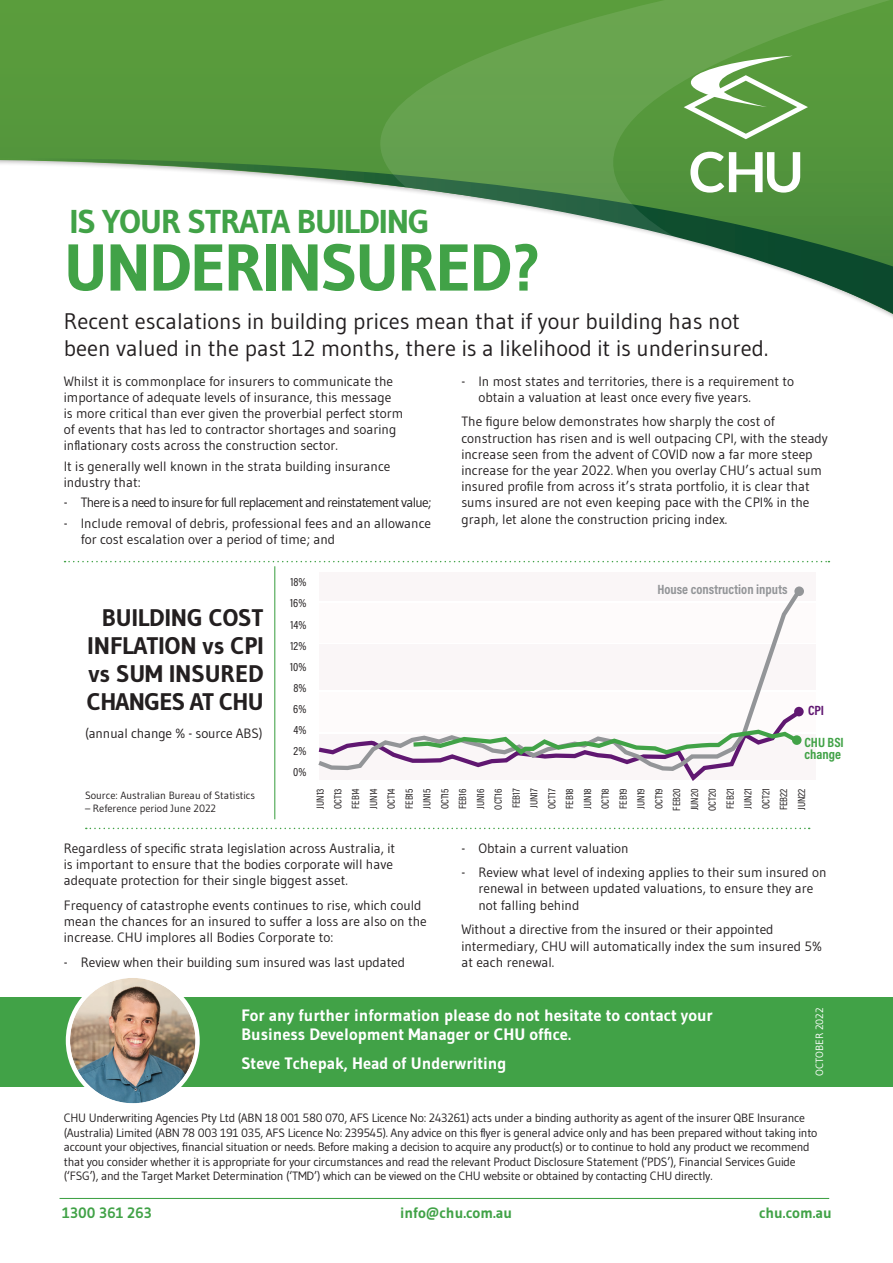
<style>
.page{position:relative;width:893px;height:1263px;background:#fff}
.page>*{position:absolute;margin:0;border:0;box-sizing:border-box;transform-origin:0 0}
.t1{font:700 66px "Gudea";letter-spacing:-.025em;color:#41a247}
.t2{font:700 33px "Gudea";letter-spacing:-.025em;color:#41a247}
.subheading1{font:700 24px/27.9px "Gudea";color:#231f20;text-align:justify}
.main_body{font:22.5px/27px "Gudea";color:#231f20}
.main_body-2{font:700 16.5px/19.8px "Gudea";color:#fff}
.t3{font:700 15px "Gudea";color:#41a247}
.main_body-3{font:13.5px/16.2px "Gudea";color:#231f20}
.main_body-4{font:13.5px "Gudea";letter-spacing:-.055em;color:#231f20}
.main_body-5{font:700 13.5px "Acumin Pro Cond";color:#939598}
.main_body-6{font:700 13.5px/11.7px "Acumin Pro Cond";color:#41a247}
.main_body-7{font:700 13.5px "Acumin Pro Cond";color:#601771}
.main_body-8{font:12px/14.4px "Gudea";letter-spacing:-.02em;color:#231f20}
.main_body-9{font:12px "Acumin Pro Cond";letter-spacing:-.005em;color:#231f20}
.main_body-10{font:10.5px "Acumin Pro Cond";color:#231f20}
.main_body-11{font:10.5px "Gudea";color:#231f20}
.main_body-12{font:10.5px "Gudea";color:#fff}
</style>
<div class="page">
<div style="left:0;top:0;width:379px;height:158px;background:#589a3c"></div>
<svg style="left:0;top:158px;width:379px;height:30px"></svg>
<hr style="left:60px;top:1198px;width:769px;height:1px;background:#41a247">
<svg style="left:379px;top:0;width:514px;height:318px"></svg>
<svg style="left:617px;top:56px;width:191px;height:83px;background:#73aa5d"></svg>
<svg style="left:690px;top:152px;width:110px;height:41px"></svg>
<div style="left:0;top:997px;width:893px;height:90px;background:#41a247"></div>
<svg style="left:68px;top:976px;width:130px;height:129px"></svg>
<img style="left:70px;top:978px;width:125px;height:125px;border-radius:63px">
<div style="left:66px;top:973px;width:134px;height:134px;border:4px solid #fff;border-radius:50%"></div>
<svg style="left:65px;top:561px;width:764px;height:1px"></svg>
<svg style="left:86px;top:828px;width:724px;height:1px"></svg>
<hr style="left:274px;top:566px;width:1px;height:253px;background:#41a247">
<div style="left:319px;top:734px;width:497px;height:45px;background:#faf6f7"></div>
<div style="left:319px;top:645px;width:497px;height:45px;background:#faf6f7"></div>
<div style="left:319px;top:572px;width:497px;height:28px;background:#faf6f7"></div>
<div style="left:319px;top:692px;width:497px;height:40px;background:#fefbfb"></div>
<div style="left:319px;top:603px;width:497px;height:40px;background:#fefbfb"></div>
<svg style="left:751px;top:588px;width:53px;height:118px"></svg>
<svg style="left:318px;top:706px;width:486px;height:75px"></svg>
<div style="left:794px;top:586px;width:10px;height:10px;background:#939598;border-radius:50%"></div>
<div style="left:794px;top:707px;width:10px;height:9px;background:#601771;border-radius:50%"></div>
<div style="left:792px;top:735px;width:9px;height:10px;background:#41a247;border-radius:50%"></div>
<p class="t2" style="left:70px;top:201px;width:361px">IS YOUR STRATA BUILDING</p>
<p class="t1" style="left:64px;top:226px;width:479px">UNDERINSURED?</p>
<p class="main_body" style="left:64px;top:307px;width:706px">Recent escalations in building prices mean that if your building has not been valued in the past 12 months, there is a likelihood it is underinsured.</p>
<p class="main_body-3" style="left:64px;top:372px;width:341px">Whilst it is commonplace for insurers to communicate the importance of adequate levels of insurance, this message is more critical than ever given the proverbial perfect storm of events that has led to contractor shortages and soaring inflationary costs across the construction sector.</p>
<p class="main_body-3" style="left:64px;top:458px;width:328px">It is generally well known in the strata building insurance industry that:</p>
<p class="main_body-4" style="left:64px;top:494px;width:369px">- There is a need to insure for full replacement and reinstatement value;</p>
<p class="main_body-3" style="left:81px;top:515px;width:352px;text-indent:-17px">- Include removal of debris, professional fees and an allowance for cost escalation over a period of time; and</p>
<p class="subheading1" style="left:87px;top:604px;width:178px;text-indent:15px">BUILDING COST INFLATION vs CPI vs SUM INSURED CHANGES AT CHU</p>
<p class="main_body-3" style="left:85px;top:725px;width:179px">(annual change % - source ABS)</p>
<p class="main_body-9" style="left:290px;top:574px;width:17px">18%</p>
<p class="main_body-9" style="left:290px;top:596px;width:18px">16%</p>
<p class="main_body-9" style="left:290px;top:617px;width:17px">14%</p>
<p class="main_body-9" style="left:291px;top:638px;width:17px">12%</p>
<p class="main_body-9" style="left:290px;top:659px;width:18px">10%</p>
<p class="main_body-9" style="left:293px;top:680px;width:14px">8%</p>
<p class="main_body-9" style="left:293px;top:701px;width:15px">6%</p>
<p class="main_body-9" style="left:293px;top:722px;width:14px">4%</p>
<p class="main_body-9" style="left:294px;top:743px;width:14px">2%</p>
<p class="main_body-9" style="left:293px;top:764px;width:15px">0%</p>
<p class="main_body-3" style="left:478px;top:372px;width:317px;text-indent:-17px">- In most states and territories, there is a requirement to obtain a valuation at least once every five years.</p>
<p class="main_body-3" style="left:461px;top:413px;width:368px">The figure below demonstrates how sharply the cost of construction has risen and is well outpacing CPI, with the steady increase seen from the advent of COVID now a far more steep increase for the year 2022. When you overlay CHU’s actual sum insured profile from across it’s strata portfolio, it is clear that sums insured are not even keeping pace with the CPI% in the graph, let alone the construction pricing index.</p>
<p class="main_body-5" style="left:657px;top:581px;width:132px">House construction inputs</p>
<p class="main_body-7" style="left:808px;top:701px;width:18px">CPI</p>
<p class="main_body-6" style="left:804px;top:736px;width:41px">CHU BSI change</p>
<p class="main_body-11" style="left:85px;top:789px;width:172px">Source: Australian Bureau of Statistics</p>
<p class="main_body-11" style="left:85px;top:801px;width:133px">– Reference period June 2022</p>
<p class="main_body-10" style="left:313px;top:808px;width:22px;rotate:-90deg">JUN13</p>
<p class="main_body-10" style="left:331px;top:809px;width:22px;rotate:-90deg">OCT13</p>
<p class="main_body-10" style="left:349px;top:809px;width:22px;rotate:-90deg">FEB14</p>
<p class="main_body-10" style="left:367px;top:809px;width:22px;rotate:-90deg">JUN14</p>
<p class="main_body-10" style="left:385px;top:809px;width:22px;rotate:-90deg">OCT14</p>
<p class="main_body-10" style="left:402px;top:809px;width:22px;rotate:-90deg">FEB15</p>
<p class="main_body-10" style="left:420px;top:809px;width:22px;rotate:-90deg">JUN15</p>
<p class="main_body-10" style="left:438px;top:809px;width:22px;rotate:-90deg">OCT15</p>
<p class="main_body-10" style="left:456px;top:809px;width:22px;rotate:-90deg">FEB16</p>
<p class="main_body-10" style="left:474px;top:809px;width:22px;rotate:-90deg">JUN16</p>
<p class="main_body-10" style="left:492px;top:809px;width:23px;rotate:-90deg">OCT16</p>
<p class="main_body-10" style="left:509px;top:808px;width:21px;rotate:-90deg">FEB17</p>
<p class="main_body-10" style="left:527px;top:808px;width:21px;rotate:-90deg">JUN17</p>
<p class="main_body-10" style="left:545px;top:809px;width:22px;rotate:-90deg">OCT17</p>
<p class="main_body-10" style="left:563px;top:809px;width:22px;rotate:-90deg">FEB18</p>
<p class="main_body-10" style="left:581px;top:809px;width:22px;rotate:-90deg">JUN18</p>
<p class="main_body-10" style="left:599px;top:809px;width:22px;rotate:-90deg">OCT18</p>
<p class="main_body-10" style="left:616px;top:809px;width:22px;rotate:-90deg">FEB19</p>
<p class="main_body-10" style="left:634px;top:809px;width:22px;rotate:-90deg">JUN19</p>
<p class="main_body-10" style="left:652px;top:809px;width:22px;rotate:-90deg">OCT19</p>
<p class="main_body-10" style="left:670px;top:810px;width:24px;rotate:-90deg">FEB20</p>
<p class="main_body-10" style="left:688px;top:810px;width:23px;rotate:-90deg">JUN20</p>
<p class="main_body-10" style="left:706px;top:811px;width:24px;rotate:-90deg">OCT20</p>
<p class="main_body-10" style="left:723px;top:809px;width:22px;rotate:-90deg">FEB21</p>
<p class="main_body-10" style="left:741px;top:809px;width:22px;rotate:-90deg">JUN21</p>
<p class="main_body-10" style="left:759px;top:809px;width:22px;rotate:-90deg">OCT21</p>
<p class="main_body-10" style="left:777px;top:810px;width:23px;rotate:-90deg">FEB22</p>
<p class="main_body-10" style="left:795px;top:810px;width:23px;rotate:-90deg">JUN22</p>
<p class="main_body-3" style="left:64px;top:839px;width:333px">Regardless of specific strata legislation across Australia, it is important to ensure that the bodies corporate will have adequate protection for their single biggest asset.</p>
<p class="main_body-3" style="left:64px;top:897px;width:365px">Frequency of catastrophe events continues to rise, which could mean the chances for an insured to suffer a loss are also on the increase. CHU implores all Bodies Corporate to:</p>
<p class="main_body-3" style="left:64px;top:954px;width:343px">- Review when their building sum insured was last updated</p>
<p class="main_body-3" style="left:461px;top:839px;width:169px">- Obtain a current valuation</p>
<p class="main_body-3" style="left:478px;top:864px;width:350px;text-indent:-17px">- Review what level of indexing applies to their sum insured on renewal in between updated valuations, to ensure they are not falling behind</p>
<p class="main_body-3" style="left:461px;top:921px;width:362px">Without a directive from the insured or their appointed intermediary, CHU will automatically index the sum insured 5% at each renewal.</p>
<p class="main_body-2" style="left:242px;top:1005px;width:473px">For any further information please do not hesitate to contact your<br>Business Development Manager or CHU office.</p>
<p class="main_body-2" style="left:242px;top:1053px;width:267px">Steve Tchepak, Head of Underwriting</p>
<p class="main_body-12" style="left:813px;top:1076px;width:70px;rotate:-90deg">OCTOBER 2022</p>
<p class="main_body-8" style="left:64px;top:1111px;width:755px">CHU Underwriting Agencies Pty Ltd (ABN 18 001 580 070, AFS Licence No: 243261) acts under a binding authority as agent of the insurer QBE Insurance (Australia) Limited (ABN 78 003 191 035, AFS Licence No: 239545). Any advice on this flyer is general advice only and has been prepared without taking into account your objectives, financial situation or needs. Before making a decision to acquire any product(s) or to continue to hold any product we recommend that you consider whether it is appropriate for your circumstances and read the relevant Product Disclosure Statement (‘PDS’), Financial Services Guide (‘FSG’), and the Target Market Determination (‘TMD’) which can be viewed on the CHU website or obtained by contacting CHU directly.</p>
<p class="t3" style="left:62px;top:1204px;width:91px">1300 361 263</p>
<p class="t3" style="left:400px;top:1204px;width:114px">info@chu.com.au</p>
<p class="t3" style="left:759px;top:1204px;width:74px">chu.com.au</p>
</div>
